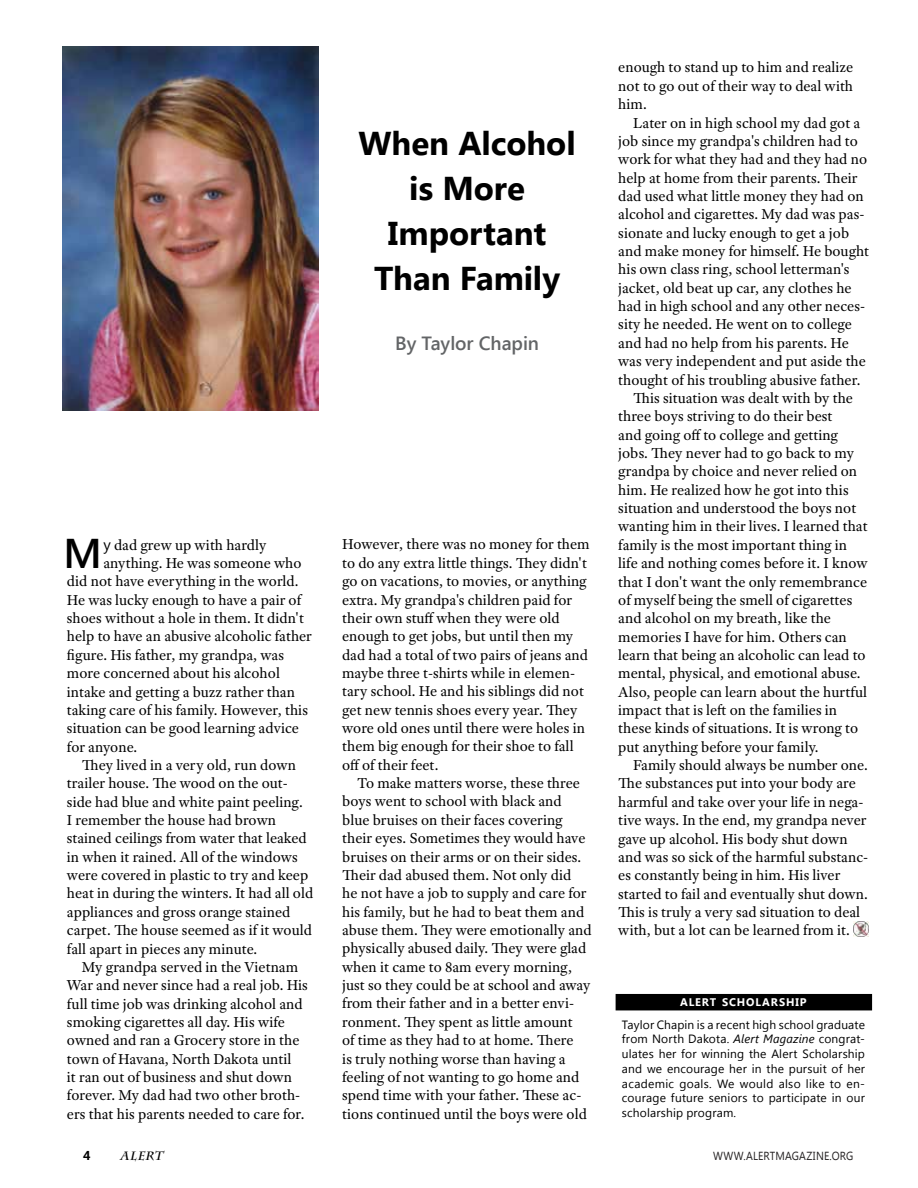
<style>
.page{position:relative;width:918px;height:1188px;background:#fff}
.page>*{position:absolute;margin:0;border:0;box-sizing:border-box;transform-origin:0 0}
.t1{font:600 41.55px "Segoe UI";color:#000}
.t2{font:700 33px/45px "Segoe UI";letter-spacing:-.005em;color:#000;text-align:center}
.t3{font:600 19.2px "Segoe UI";letter-spacing:-.005em;color:#636567}
.t4{font:15.3px/18.3px "Adobe Text Pro";color:#000}
.t5{font:700 12.9px "Segoe UI";color:#000}
.t6{font:12px/14.7px "Segoe UI";letter-spacing:.015em;color:#000;text-align:justify}
.t7{font:italic 700 12px "Charlesworth";color:#000}
.t8{font:11.7px "Segoe UI";letter-spacing:.015em;color:#221f20;scale:.9 1}
.t9{font:700 10.95px "Segoe UI";letter-spacing:.075em;color:#fff}
.s1{font-family:"Segoe UI"}
.s2{font-style:italic}
</style>
<div class="page">
<div style="left:616px;top:994px;width:256px;height:16px;background:#000"></div>
<img style="left:853px;top:922px;width:16px;height:15px">
<img style="left:62px;top:46px;width:257px;height:364px">
<h1 class="t1" style="left:63px;top:524px;width:40px">M</h1>
<p class="t4" style="left:103px;top:535px;width:165px"><span class="s1">y</span> dad grew up with hardly</p>
<p class="t4" style="left:103px;top:554px;width:200px">anything. He was someone who</p>
<p class="t4" style="left:67px;top:572px;width:233px">did not have everything in the world.</p>
<p class="t4" style="left:67px;top:590px;width:236px">He was lucky enough to have a pair of</p>
<p class="t4" style="left:67px;top:609px;width:239px">shoes without a hole in them. It didn't</p>
<p class="t4" style="left:67px;top:627px;width:246px">help to have an abusive alcoholic father</p>
<p class="t4" style="left:67px;top:645px;width:219px">figure. His father, my grandpa, was</p>
<p class="t4" style="left:67px;top:664px;width:215px">more concerned about his alcohol</p>
<p class="t4" style="left:67px;top:682px;width:230px">intake and getting a buzz rather than</p>
<p class="t4" style="left:67px;top:701px;width:243px">taking care of his family. However, this</p>
<p class="t4" style="left:67px;top:719px;width:234px">situation can be good learning advice</p>
<p class="t4" style="left:67px;top:737px;width:72px">for anyone.</p>
<p class="t4" style="left:82px;top:756px;width:215px">They lived in a very old, run down</p>
<p class="t4" style="left:67px;top:774px;width:222px">trailer house. The wood on the out-</p>
<p class="t4" style="left:67px;top:792px;width:237px">side had blue and white paint peeling.</p>
<p class="t4" style="left:67px;top:811px;width:211px">I remember the house had brown</p>
<p class="t4" style="left:67px;top:829px;width:241px">stained ceilings from water that leaked</p>
<p class="t4" style="left:67px;top:847px;width:232px">in when it rained. All of the windows</p>
<p class="t4" style="left:67px;top:866px;width:243px">were covered in plastic to try and keep</p>
<p class="t4" style="left:67px;top:884px;width:248px">heat in during the winters. It had all old</p>
<p class="t4" style="left:67px;top:903px;width:225px">appliances and gross orange stained</p>
<p class="t4" style="left:67px;top:921px;width:246px">carpet. The house seemed as if it would</p>
<p class="t4" style="left:67px;top:939px;width:192px">fall apart in pieces any minute.</p>
<p class="t4" style="left:82px;top:958px;width:218px">My grandpa served in the Vietnam</p>
<p class="t4" style="left:67px;top:976px;width:242px">War and never since had a real job. His</p>
<p class="t4" style="left:67px;top:994px;width:237px">full time job was drinking alcohol and</p>
<p class="t4" style="left:67px;top:1013px;width:219px">smoking cigarettes all day. His wife</p>
<p class="t4" style="left:67px;top:1031px;width:234px">owned and ran a Grocery store in the</p>
<p class="t4" style="left:67px;top:1049px;width:226px">town of Havana, North Dakota until</p>
<p class="t4" style="left:67px;top:1068px;width:227px">it ran out of business and shut down</p>
<p class="t4" style="left:67px;top:1086px;width:235px">forever. My dad had two other broth-</p>
<p class="t4" style="left:67px;top:1104px;width:239px">ers that his parents needed to care for.</p>
<h2 class="t2" style="left:358px;top:119px;width:219px">When Alcohol is More<br>Important<br>Than Family</h2>
<p class="t3" style="left:395px;top:330px;width:145px">By Taylor Chapin</p>
<p class="t4" style="left:342px;top:535px;width:249px">However, there was no money for them to do any extra little things. They didn't go on vacations, to movies, or anything extra. My grandpa's children paid for their own stuff when they were old enough to get jobs, but until then my dad had a total of two pairs of jeans and maybe three t-shirts while in elemen&shy;tary school. He and his siblings did not get new tennis shoes every year. They wore old ones until there were holes in them big enough for their shoe to fall off of their feet.</p>
<p class="t4" style="left:342px;top:774px;width:251px;text-indent:15px">To make matters worse, these three boys went to school with black and blue bruises on their faces covering their eyes. Sometimes they would have bruises on their arms or on their sides.<br>Their dad abused them. Not only did<br>he not have a job to supply and care for his family, but he had to beat them and abuse them. They were emotionally and physically abused daily. They were glad when it came to 8am every morning, just so they could be at school and away from their father and in a better envi&shy;ronment. They spent as little amount<br>of time as they had to at home. There<br>is truly nothing worse than having a feeling of not wanting to go home and spend time with your father. These ac&shy;tions continued until the boys were old</p>
<p class="t4" style="left:618px;top:58px;width:236px;text-align:justify">enough to stand up to him and realize not to go out of their way to deal with him.</p>
<p class="t4" style="left:633px;top:113px;width:229px">Later on in high school my dad got a</p>
<p class="t4" style="left:618px;top:132px;width:241px">job since my grandpa's children had to</p>
<p class="t4" style="left:618px;top:150px;width:250px">work for what they had and they had no</p>
<p class="t4" style="left:618px;top:168px;width:241px">help at home from their parents. Their</p>
<p class="t4" style="left:618px;top:187px;width:247px">dad used what little money they had on</p>
<p class="t4" style="left:618px;top:205px;width:248px">alcohol and cigarettes. My dad was pas-</p>
<p class="t4" style="left:618px;top:223px;width:232px">sionate and lucky enough to get a job</p>
<p class="t4" style="left:618px;top:242px;width:252px">and make money for himself. He bought</p>
<p class="t4" style="left:618px;top:260px;width:233px">his own class ring, school letterman's</p>
<p class="t4" style="left:618px;top:278px;width:235px">jacket, old beat up car, any clothes he</p>
<p class="t4" style="left:618px;top:297px;width:248px">had in high school and any other neces-</p>
<p class="t4" style="left:618px;top:315px;width:235px">sity he needed. He went on to college</p>
<p class="t4" style="left:618px;top:334px;width:232px">and had no help from his parents. He</p>
<p class="t4" style="left:618px;top:352px;width:249px">was very independent and put aside the</p>
<p class="t4" style="left:618px;top:370px;width:244px">thought of his troubling abusive father.</p>
<p class="t4" style="left:633px;top:389px;width:221px">This situation was dealt with by the</p>
<p class="t4" style="left:618px;top:407px;width:216px">three boys striving to do their best</p>
<p class="t4" style="left:618px;top:425px;width:221px">and going off to college and getting</p>
<p class="t4" style="left:618px;top:444px;width:237px">jobs. They never had to go back to my</p>
<p class="t4" style="left:618px;top:462px;width:240px">grandpa by choice and never relied on</p>
<p class="t4" style="left:618px;top:480px;width:232px">him. He realized how he got into this</p>
<p class="t4" style="left:618px;top:499px;width:240px">situation and understood the boys not</p>
<p class="t4" style="left:618px;top:517px;width:251px">wanting him in their lives. I learned that</p>
<p class="t4" style="left:618px;top:535px;width:230px">family is the most important thing in</p>
<p class="t4" style="left:618px;top:554px;width:251px">life and nothing comes before it. I know</p>
<p class="t4" style="left:618px;top:572px;width:250px">that I don't want the only remembrance</p>
<p class="t4" style="left:618px;top:591px;width:236px">of myself being the smell of cigarettes</p>
<p class="t4" style="left:618px;top:609px;width:214px">and alcohol on my breath, like the</p>
<p class="t4" style="left:618px;top:627px;width:230px">memories I have for him. Others can</p>
<p class="t4" style="left:618px;top:646px;width:249px">learn that being an alcoholic can lead to</p>
<p class="t4" style="left:618px;top:664px;width:244px">mental, physical, and emotional abuse.</p>
<p class="t4" style="left:618px;top:682px;width:250px">Also, people can learn about the hurtful</p>
<p class="t4" style="left:618px;top:701px;width:220px">impact that is left on the families in</p>
<p class="t4" style="left:618px;top:719px;width:241px">these kinds of situations. It is wrong to</p>
<p class="t4" style="left:618px;top:737px;width:202px">put anything before your family.</p>
<p class="t4" style="left:633px;top:756px;width:236px">Family should always be number one.</p>
<p class="t4" style="left:618px;top:774px;width:239px">The substances put into your body are</p>
<p class="t4" style="left:618px;top:793px;width:247px">harmful and take over your life in nega-</p>
<p class="t4" style="left:618px;top:811px;width:250px">tive ways. In the end, my grandpa never</p>
<p class="t4" style="left:618px;top:829px;width:231px">gave up alcohol. His body shut down</p>
<p class="t4" style="left:618px;top:848px;width:251px">and was so sick of the harmful substanc-</p>
<p class="t4" style="left:618px;top:866px;width:223px">es constantly being in him. His liver</p>
<p class="t4" style="left:618px;top:884px;width:251px">started to fail and eventually shut down.</p>
<p class="t4" style="left:618px;top:903px;width:243px">This is truly a very sad situation to deal</p>
<p class="t4" style="left:618px;top:921px;width:233px">with, but a lot can be learned from it.</p>
<p class="t9" style="left:680px;top:995px;width:128px">ALERT SCHOLARSHIP</p>
<p class="t6" style="left:622px;top:1017px;width:245px">Taylor Chapin is a recent high school graduate from North Dakota. <span class="s2">Alert Magazine</span> congrat&shy;ulates her for winning the Alert Scholarship and we encourage her in the pursuit of her academic goals. We would also like to en&shy;courage future seniors to participate in our scholarship program.</p>
<p class="t5" style="left:83px;top:1146px;width:9px">4</p>
<p class="t7" style="left:120px;top:1149px;width:47px">ALERT</p>
<p class="t8" style="left:713px;top:1147px;width:157px">WWW.ALERTMAGAZINE.ORG</p>
</div>
